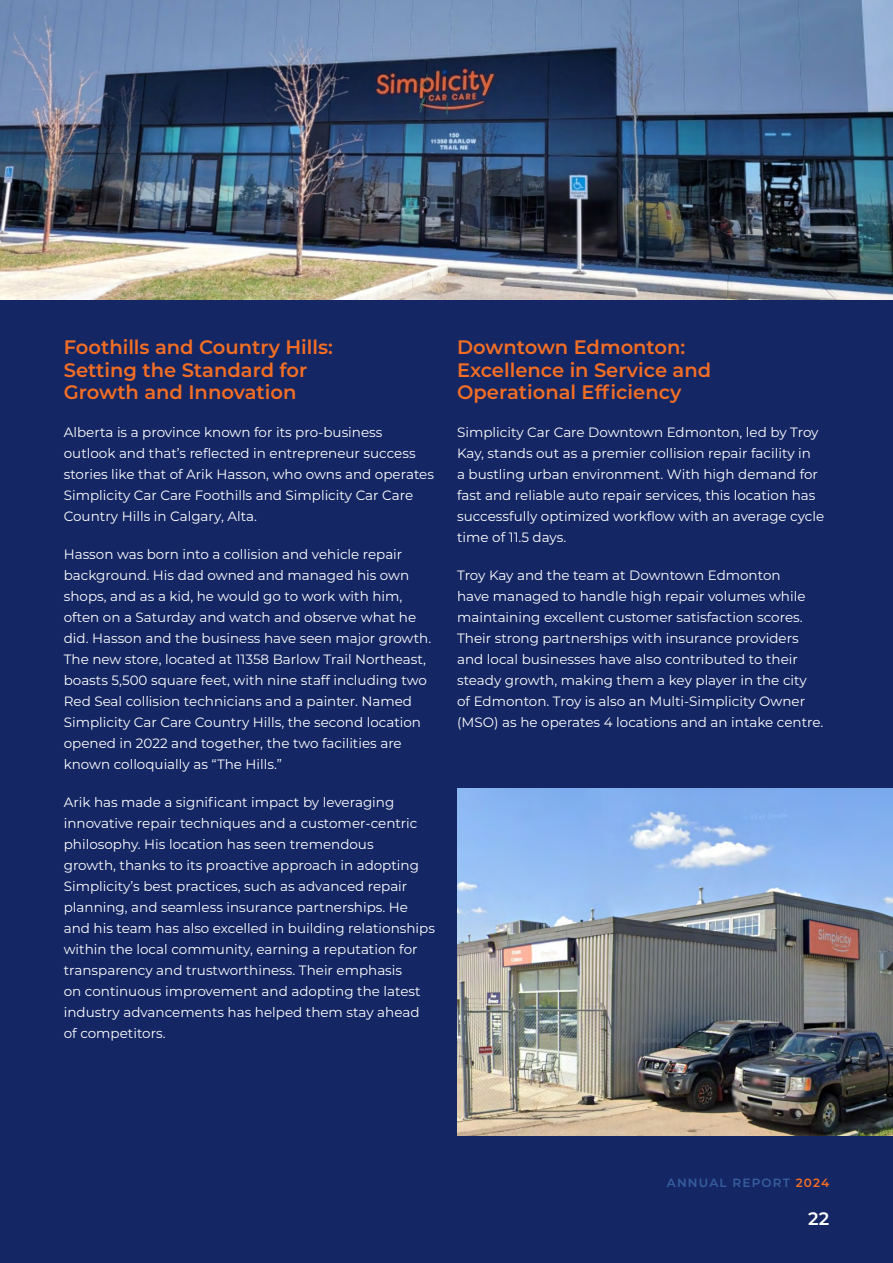
<style>
.page{position:relative;width:893px;height:1263px;background:#142663}
.page>*{position:absolute;margin:0;border:0;box-sizing:border-box;transform-origin:0 0}
.t1{font:600 19.5px/22.5px "Montserrat";color:#f36e24}
.t2{font:600 18px "Montserrat";color:#fff}
.t3{font:13.5px/21px "Montserrat";color:#fff}
.t4{font:600 12px "Montserrat";letter-spacing:.1em;color:#365e9e}
.s1{color:#f36e24}
</style>
<div class="page">
<img style="left:457px;top:789px;width:436px;height:346px">
<img style="left:0;top:0;width:893px;height:300px">
<h1 class="t1" style="left:64px;top:335px;width:271px">Foothills and Country Hills:<br>Setting the Standard for<br>Growth and Innovation</h1>
<p class="t3" style="left:64px;top:421px;width:372px">Alberta is a province known for its pro-business outlook and that’s reflected in entrepreneur success stories like that of Arik Hasson, who owns and operates Simplicity Car Care Foothills and Simplicity Car Care Country Hills in Calgary, Alta.</p>
<p class="t3" style="left:64px;top:543px;width:369px">Hasson was born into a collision and vehicle repair background. His dad owned and managed his own shops, and as a kid, he would go to work with him, often on a Saturday and watch and observe what he did. Hasson and the business have seen major growth.<br>The new store, located at 11358 Barlow Trail Northeast, boasts 5,500 square feet, with nine staff including two Red Seal collision technicians and a painter. Named Simplicity Car Care Country Hills, the second location opened in 2022 and together, the two facilities are known colloquially as “The Hills.”</p>
<p class="t3" style="left:64px;top:791px;width:373px">Arik has made a significant impact by leveraging innovative repair techniques and a customer-centric philosophy. His location has seen tremendous<br>growth, thanks to its proactive approach in adopting Simplicity’s best practices, such as advanced repair planning, and seamless insurance partnerships. He and his team has also excelled in building relationships within the local community, earning a reputation for transparency and trustworthiness. Their emphasis<br>on continuous improvement and adopting the latest industry advancements has helped them stay ahead of competitors.</p>
<h1 class="t1" style="left:457px;top:335px;width:256px">Downtown Edmonton:<br>Excellence in Service and<br>Operational Efficiency</h1>
<p class="t3" style="left:457px;top:421px;width:369px">Simplicity Car Care Downtown Edmonton, led by Troy Kay, stands out as a premier collision repair facility in<br>a bustling urban environment. With high demand for fast and reliable auto repair services, this location has successfully optimized workflow with an average cycle time of 11.5 days.</p>
<p class="t3" style="left:457px;top:564px;width:368px">Troy Kay and the team at Downtown Edmonton<br>have managed to handle high repair volumes while maintaining excellent customer satisfaction scores.<br>Their strong partnerships with insurance providers and local businesses have also contributed to their steady growth, making them a key player in the city<br>of Edmonton. Troy is also an Multi-Simplicity Owner (MSO) as he operates 4 locations and an intake centre.</p>
<p class="t4" style="left:667px;top:1175px;width:164px">ANNUAL REPORT <span class="s1">2024</span></p>
<h2 class="t2" style="left:808px;top:1206px;width:22px">22</h2>
</div>
